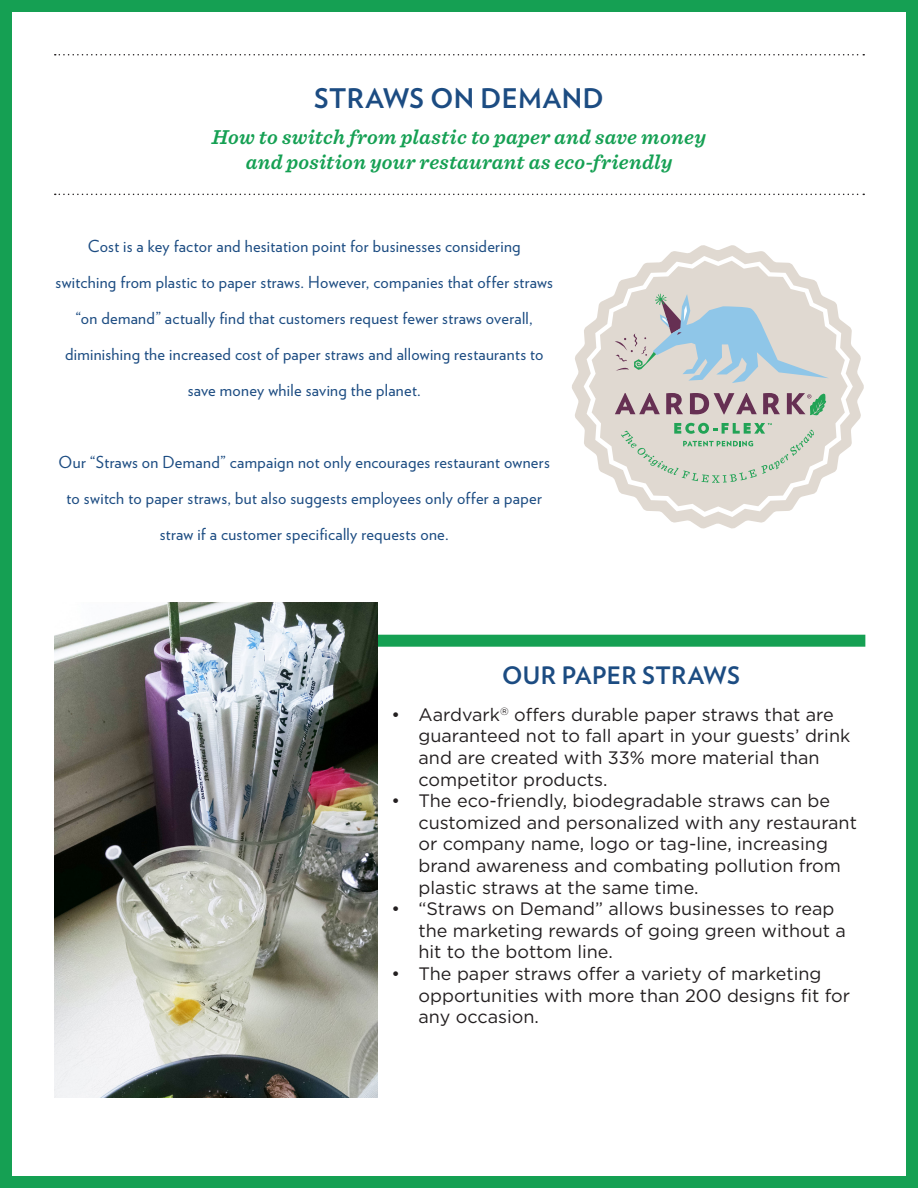
<style>
.page{position:relative;width:918px;height:1188px;background:#fff}
.page>*{position:absolute;margin:0;border:0;box-sizing:border-box;transform-origin:0 0}
.t1{font:700 27px "Verlag";letter-spacing:.015em;color:#1c4c82}
.t2{font:700 24px "Verlag";letter-spacing:.015em;color:#1c4c82}
.t3{font:italic 600 21px "Sentinel";letter-spacing:.01em;color:#15a053}
.t4{font:18px/21.6px "Gotham";color:#231f20}
.t5{font:16.5px/36px "Verlag";letter-spacing:.015em;color:#1c4c82;text-align:center}
</style>
<div class="page">
<div style="left:0;top:0;width:918px;height:1188px;border:12px solid #15a053"></div>
<svg style="left:55px;top:54px;width:809px;height:2px"></svg>
<svg style="left:55px;top:194px;width:809px;height:1px"></svg>
<div style="left:359px;top:635px;width:506px;height:12px;background:#15a053"></div>
<svg style="left:572px;top:245px;width:292px;height:284px"></svg>
<svg style="left:584px;top:256px;width:269px;height:261px;fill:#e0d9d1"></svg>
<svg style="left:615px;top:294px;width:214px;height:89px;background:#c6d0d5"></svg>
<svg style="left:615px;top:393px;width:45px;height:21px"></svg>
<svg style="left:666px;top:393px;width:17px;height:21px"></svg>
<svg style="left:690px;top:393px;width:67px;height:21px"></svg>
<svg style="left:763px;top:393px;width:17px;height:21px"></svg>
<svg style="left:787px;top:393px;width:39px;height:22px"></svg>
<svg style="left:621px;top:423px;width:194px;height:60px;background:#cfd4c6"></svg>
<img style="left:54px;top:603px;width:324px;height:494px">
<p class="t1" style="left:314px;top:82px;width:291px">STRAWS ON DEMAND</p>
<p class="t3" style="left:212px;top:124px;width:496px">How to switch from plastic to paper and save money</p>
<p class="t3" style="left:246px;top:149px;width:428px">and position your restaurant as eco-friendly</p>
<p class="t5" style="left:56px;top:228px;width:499px">Cost is a key factor and hesitation point for businesses considering switching from plastic to paper straws. However, companies that offer straws “on demand” actually find that customers request fewer straws overall, diminishing the increased cost of paper straws and allowing restaurants to save money while saving the planet.</p>
<p class="t5" style="left:59px;top:444px;width:493px">Our “Straws on Demand” campaign not only encourages restaurant owners to switch to paper straws, but also suggests employees only offer a paper straw if a customer specifically requests one.</p>
<p class="t2" style="left:502px;top:661px;width:239px">OUR PAPER STRAWS</p>
<p class="t4" style="left:418px;top:703px;width:433px;text-indent:-27px">• Aardvark<sup>®</sup> offers durable paper straws that are guaranteed not to fall apart in your guests’ drink and are created with 33% more material than competitor products.</p>
<p class="t4" style="left:418px;top:790px;width:440px;text-indent:-27px">• The eco-friendly, biodegradable straws can be customized and personalized with any restaurant or company name, logo or tag-line, increasing brand awareness and combating pollution from plastic straws at the same time.</p>
<p class="t4" style="left:418px;top:898px;width:429px;text-indent:-27px">• “Straws on Demand” allows businesses to reap the marketing rewards of going green without a hit to the bottom line.</p>
<p class="t4" style="left:418px;top:963px;width:433px;text-indent:-27px">• The paper straws offer a variety of marketing opportunities with more than 200 designs fit for any occasion.</p>
</div>
